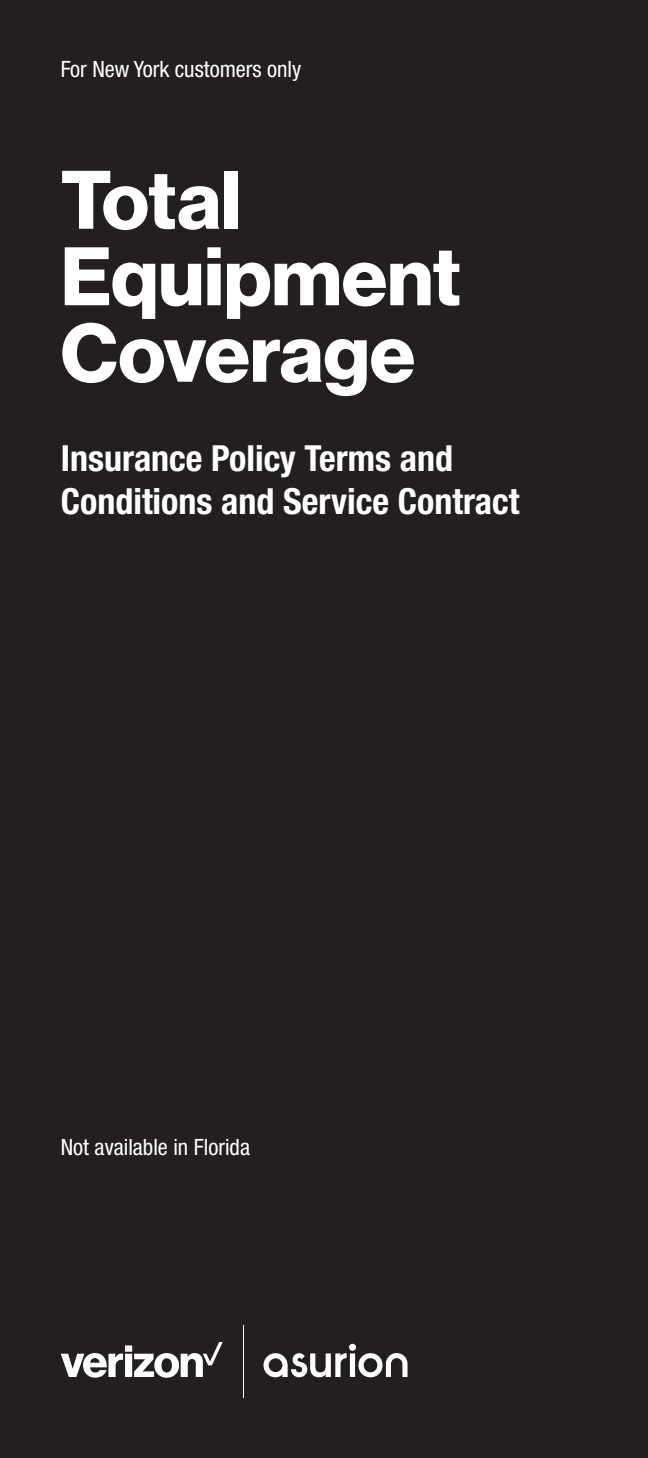
<style>
.page{position:relative;width:648px;height:1458px;background:#231f20}
.page>*{position:absolute;margin:0;border:0;box-sizing:border-box;transform-origin:0 0}
.Cover-Title_36_34{font:700 81px/76.5px "Verizon NHGDS";color:#fff}
.Cover-subtitle{font:700 condensed 36px/43.2px "Helvetica Neue LT Std";color:#fff}
.t1{font:condensed 22.5px "Helvetica Neue LT Std";color:#fff}
</style>
<div class="page">
<svg style="left:264px;top:1344px;width:144px;height:33px"></svg>
<hr style="left:243px;top:1325px;width:1px;height:72px;background:#fff">
<svg style="left:61px;top:1342px;width:162px;height:36px"></svg>
<p class="t1" style="left:61px;top:56px;width:242px">For New York customers only</p>
<p class="Cover-Title_36_34" style="left:61px;top:160px;width:402px">Total<br>Equipment<br>Coverage</p>
<p class="Cover-subtitle" style="left:61px;top:436px;width:460px">Insurance Policy Terms and<br>Conditions and Service Contract</p>
<p class="t1" style="left:61px;top:1134px;width:191px">Not available in Florida</p>
</div>
